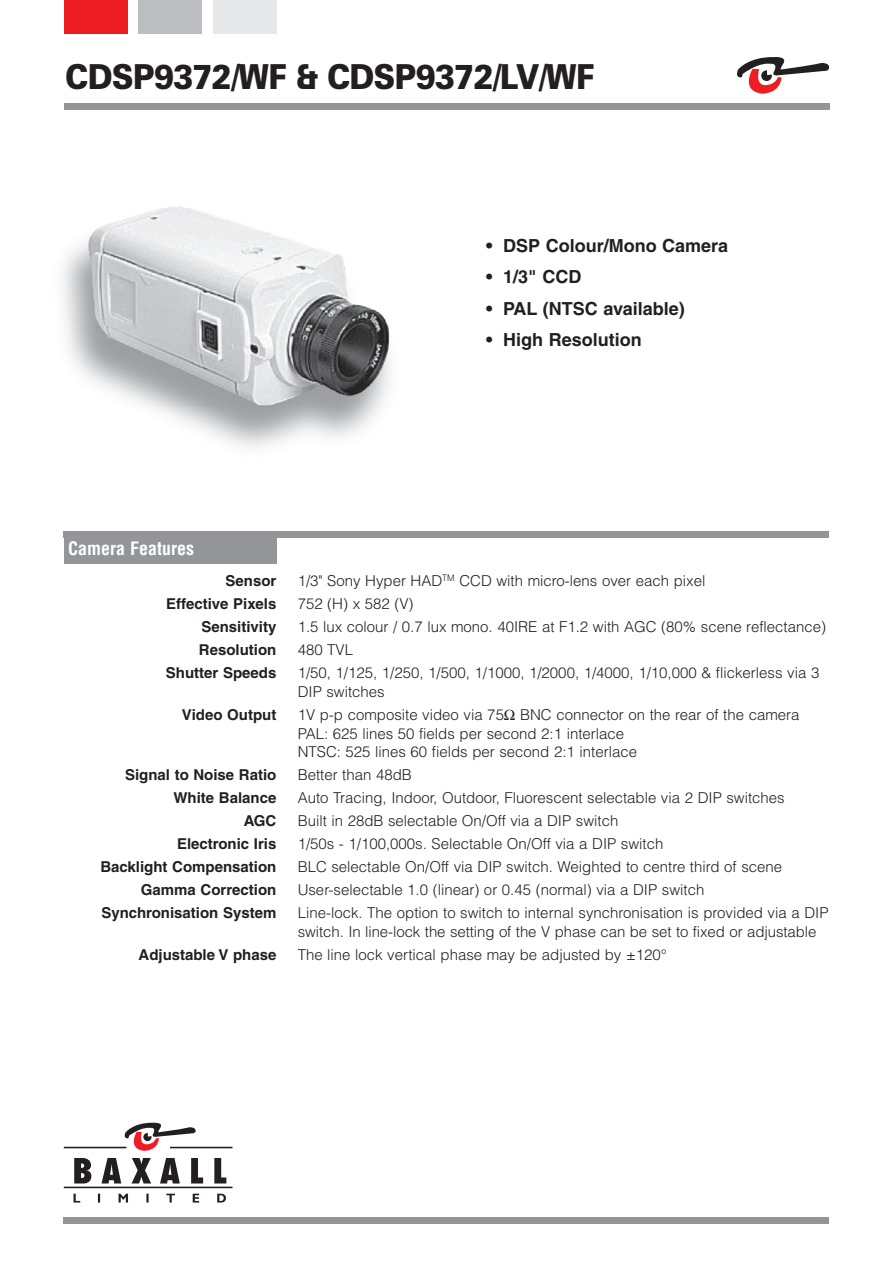
<style>
.page{position:relative;width:893px;height:1263px;background:#fff}
.page>*{position:absolute;margin:0;border:0;box-sizing:border-box;transform-origin:0 0}
.t1{font:900 34.5px "Zurich BT";letter-spacing:-.025em;color:#231f20;scale:.88 1}
.t2{font:700 18px "Helvetica";color:#231f20}
.t3{font:700 condensed 18px "Helvetica";color:#fff}
.t4{font:300 15px/23px "Helvetica";color:#231f20}
.t5{font:700 15px/23px "Helvetica";color:#231f20;text-align:right}
</style>
<div class="page">
<div style="left:138px;top:0;width:64px;height:34px;background:#bcbdc0"></div>
<div style="left:213px;top:0;width:63px;height:34px;background:#e6e7e9"></div>
<div style="left:64px;top:0;width:64px;height:34px;background:#ee1d23"></div>
<div style="left:64px;top:103px;width:765px;height:6px;background:#939598"></div>
<svg style="left:737px;top:57px;width:92px;height:37px"></svg>
<div style="left:64px;top:531px;width:765px;height:6px;background:#939598"></div>
<div style="left:64px;top:537px;width:212px;height:27px;background:#939598"></div>
<div style="left:64px;top:1217px;width:765px;height:6px;background:#939598"></div>
<svg style="left:64px;top:1158px;width:168px;height:30px"></svg>
<svg style="left:64px;top:1122px;width:168px;height:29px"></svg>
<svg style="left:74px;top:1194px;width:6px;height:8px"></svg>
<svg style="left:98px;top:1194px;width:2px;height:8px"></svg>
<svg style="left:119px;top:1194px;width:9px;height:8px"></svg>
<svg style="left:146px;top:1194px;width:3px;height:8px"></svg>
<svg style="left:166px;top:1194px;width:9px;height:8px"></svg>
<svg style="left:193px;top:1194px;width:6px;height:8px"></svg>
<svg style="left:217px;top:1194px;width:9px;height:8px"></svg>
<img style="left:71px;top:206px;width:323px;height:201px">
<h1 class="t1" style="left:65px;top:55px;width:603px">CDSP9372/WF &amp; CDSP9372/LV/WF</h1>
<p class="t2" style="left:486px;top:234px;width:244px">• DSP Colour/Mono Camera</p>
<p class="t2" style="left:486px;top:266px;width:97px">• 1/3" CCD</p>
<p class="t2" style="left:486px;top:297px;width:200px">• PAL (NTSC available)</p>
<p class="t2" style="left:486px;top:329px;width:157px">• High Resolution</p>
<p class="t3" style="left:68px;top:537px;width:127px">Camera Features</p>
<p class="t5" style="left:166px;top:569px;width:112px">Sensor<br>Effective Pixels<br>Sensitivity<br>Resolution<br>Shutter Speeds</p>
<p class="t5" style="left:182px;top:703px;width:96px">Video Output</p>
<p class="t5" style="left:100px;top:763px;width:177px">Signal to Noise Ratio<br>White Balance<br>AGC<br>Electronic Iris<br>Backlight Compensation<br>Gamma Correction<br>Synchronisation System</p>
<p class="t5" style="left:139px;top:943px;width:139px">Adjustable V phase</p>
<p class="t4" style="left:298px;top:569px;width:530px">1/3" Sony Hyper HAD<sup>TM</sup> CCD with micro-lens over each pixel<br>752 (H) x 582 (V)<br>1.5 lux colour / 0.7 lux mono. 40IRE at F1.2 with AGC (80% scene reflectance)<br>480 TVL<br>1/50, 1/125, 1/250, 1/500, 1/1000, 1/2000, 1/4000, 1/10,000 &amp; flickerless via 3</p>
<p class="t4" style="left:298px;top:680px;width:503px">DIP switches<br>1V p-p composite video via 75 BNC connector on the rear of the camera</p>
<p class="t4" style="left:298px;top:723px;width:341px;line-height:18.8px">PAL: 625 lines 50 fields per second 2:1 interlace<br>NTSC: 525 lines 60 fields per second 2:1 interlace</p>
<p class="t4" style="left:298px;top:763px;width:532px">Better than 48dB<br>Auto Tracing, Indoor, Outdoor, Fluorescent selectable via 2 DIP switches<br>Built in 28dB selectable On/Off via a DIP switch<br>1/50s - 1/100,000s. Selectable On/Off via a DIP switch<br>BLC selectable On/Off via DIP switch. Weighted to centre third of scene User-selectable 1.0 (linear) or 0.45 (normal) via a DIP switch<br>Line-lock. The option to switch to internal synchronisation is provided via a DIP</p>
<p class="t4" style="left:298px;top:920px;width:520px">switch. In line-lock the setting of the V phase can be set to fixed or adjustable<br>The line lock vertical phase may be adjusted by ±120°</p>
</div>
